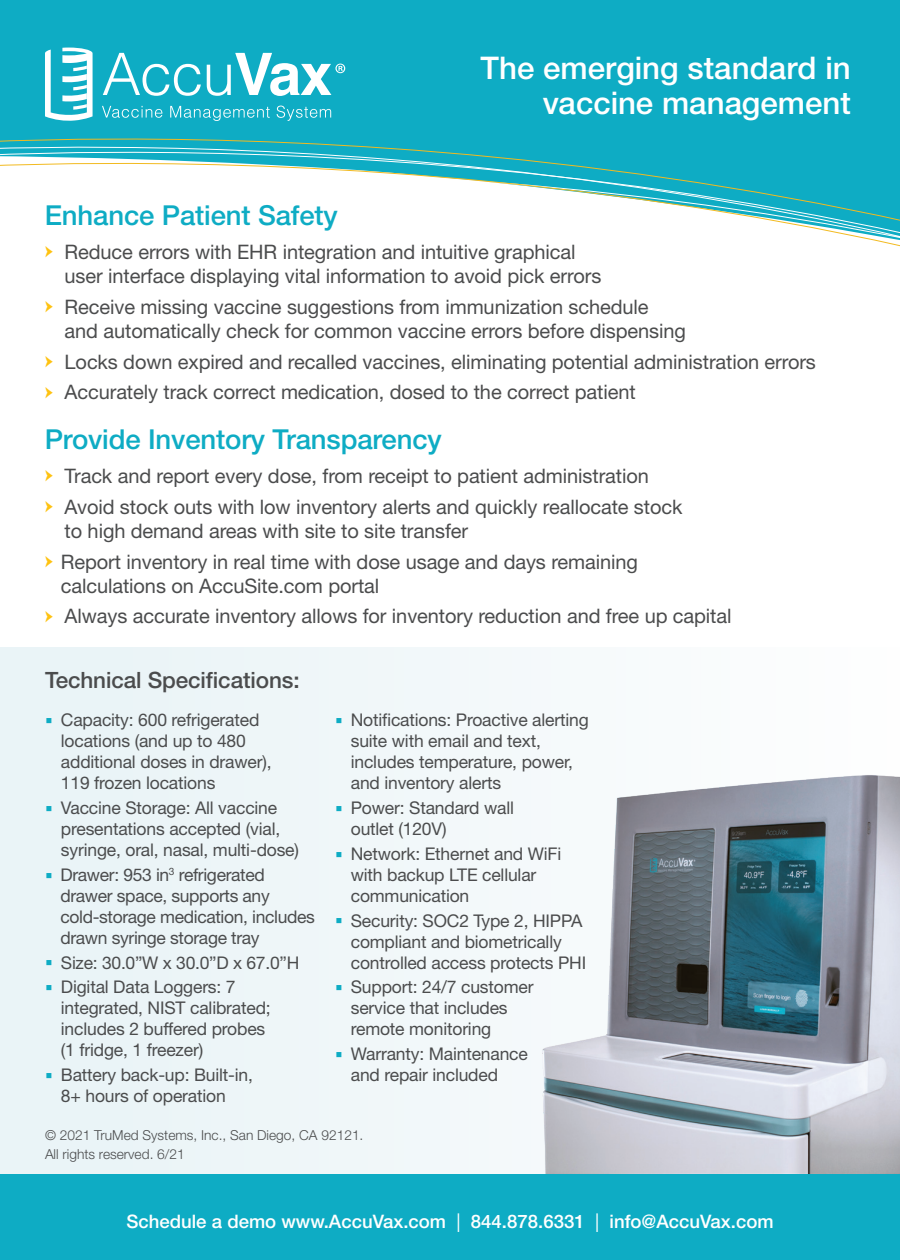
<style>
.page{position:relative;width:900px;height:1260px;background:#fff}
.page>*{position:absolute;margin:0;border:0;box-sizing:border-box;transform-origin:0 0}
.head{font:500 31.25px/35.5px "Helvetica Neue LT Std";color:#fff;text-align:right}
.Headline{font:500 27.5px "Helvetica Neue LT Std";letter-spacing:-.005em;color:#0eacc4}
.Headline-2{font:500 22.5px "Helvetica Neue LT Std";letter-spacing:-.005em;color:#4b4c4d}
.Bullet{font:20px/24px "Helvetica Neue LT Std";letter-spacing:-.005em;color:#4b4c4d}
.t1{font:500 18.5px "Helvetica Neue LT Std";color:#fff}
.Bullet-2{font:17.5px/21px "Helvetica Neue LT Std";letter-spacing:-.01em;color:#4b4c4d}
.t2{font:300 13.75px/18.5px "Helvetica Neue LT Std";color:#4b4c4d}
.s1{font-family:"Minion Pro";font-weight:700;font-stretch:condensed;color:#fec210}
.s2{font-family:"Minion Pro";color:#0eacc4}
.s3{font-weight:400}
</style>
<div class="page">
<div style="left:0;top:647px;width:900px;height:545px;background:#eaf4f7"></div>
<img style="left:531px;top:751px;width:369px;height:423px">
<div style="left:0;top:0;width:900px;height:78px;background:#0eacc4"></div>
<div style="left:0;top:78px;width:900px;height:13px;background:#0eacc4"></div>
<div style="left:0;top:91px;width:900px;height:11px;background:#0eacc4"></div>
<svg style="left:0;top:102px;width:900px;height:145px"></svg>
<svg style="left:102px;top:106px;width:60px;height:12px"></svg>
<svg style="left:170px;top:106px;width:100px;height:15px"></svg>
<svg style="left:277px;top:106px;width:54px;height:15px"></svg>
<svg style="left:103px;top:53px;width:98px;height:43px"></svg>
<svg style="left:207px;top:53px;width:138px;height:43px"></svg>
<svg style="left:45px;top:48px;width:48px;height:73px"></svg>
<div style="left:0;top:1175px;width:900px;height:85px;background:#0eacc4"></div>
<p class="head" style="left:481px;top:50px;width:372px">The emerging standard in vaccine management</p>
<p class="Headline" style="left:45px;top:198px;width:295px">Enhance Patient Safety</p>
<p class="Bullet" style="left:65px;top:240px;width:538px;text-indent:-20px"><span class="s1">→</span> Reduce errors with EHR integration and intuitive graphical user interface displaying vital information to avoid pick errors</p>
<p class="Bullet" style="left:65px;top:294px;width:623px;text-indent:-20px"><span class="s1">→</span> Receive missing vaccine suggestions from immunization schedule and automatically check for common vaccine errors before dispensing</p>
<p class="Bullet" style="left:45px;top:349px;width:773px"><span class="s1">→</span> Locks down expired and recalled vaccines, eliminating potential administration errors</p>
<p class="Bullet" style="left:45px;top:380px;width:592px"><span class="s1">→</span> Accurately track correct medication, dosed to the correct patient</p>
<p class="Headline" style="left:45px;top:422px;width:399px">Provide Inventory Transparency</p>
<p class="Bullet" style="left:45px;top:464px;width:606px"><span class="s1">→</span> Track and report every dose, from receipt to patient administration</p>
<p class="Bullet" style="left:65px;top:494px;width:619px;text-indent:-20px"><span class="s1">→</span> Avoid stock outs with low inventory alerts and quickly reallocate stock to high demand areas with site to site transfer</p>
<p class="Bullet" style="left:61px;top:549px;width:579px;text-indent:-16px"><span class="s1">→</span> Report inventory in real time with dose usage and days remaining calculations on AccuSite.com portal</p>
<p class="Bullet" style="left:45px;top:604px;width:688px"><span class="s1">→</span> Always accurate inventory allows for inventory reduction and free up capital</p>
<p class="Headline-2" style="left:45px;top:667px;width:256px">Technical Specifications:</p>
<p class="Bullet-2" style="left:61px;top:709px;width:212px;text-indent:-15px"><span class="s2">■</span> Capacity: 600 refrigerated locations (and up to 480 additional doses in drawer),<br>119 frozen locations</p>
<p class="Bullet-2" style="left:61px;top:797px;width:240px;text-indent:-15px"><span class="s2">■</span> Vaccine Storage: All vaccine presentations accepted (vial, syringe, oral, nasal, multi-dose)</p>
<p class="Bullet-2" style="left:60px;top:864px;width:256px;text-indent:-15px"><span class="s2">■</span> Drawer: 953 in<sup>3</sup> refrigerated drawer space, supports any cold-storage medication, includes drawn syringe storage tray</p>
<p class="Bullet-2" style="left:46px;top:952px;width:255px"><span class="s2">■</span> Size: 30.0”W x 30.0”D x 67.0”H</p>
<p class="Bullet-2" style="left:61px;top:976px;width:211px;text-indent:-15px"><span class="s2">■</span> Digital Data Loggers: 7 integrated, NIST calibrated; includes 2 buffered probes (1 fridge, 1 freezer)</p>
<p class="Bullet-2" style="left:61px;top:1064px;width:194px;text-indent:-15px"><span class="s2">■</span> Battery back-up: Built-in,<br>8+ hours of operation</p>
<p class="Bullet-2" style="left:351px;top:709px;width:239px;text-indent:-15px"><span class="s2">■</span> Notifications: Proactive alerting suite with email and text, includes temperature, power, and inventory alerts</p>
<p class="Bullet-2" style="left:351px;top:797px;width:165px;text-indent:-15px"><span class="s2">■</span> Power: Standard wall outlet (120V)</p>
<p class="Bullet-2" style="left:351px;top:843px;width:212px;text-indent:-15px"><span class="s2">■</span> Network: Ethernet and WiFi with backup LTE cellular communication</p>
<p class="Bullet-2" style="left:351px;top:910px;width:237px;text-indent:-15px"><span class="s2">■</span> Security: SOC2 Type 2, HIPPA compliant and biometrically controlled access protects PHI</p>
<p class="Bullet-2" style="left:351px;top:976px;width:184px;text-indent:-15px"><span class="s2">■</span> Support: 24/7 customer service that includes remote monitoring</p>
<p class="Bullet-2" style="left:351px;top:1043px;width:179px;text-indent:-15px"><span class="s2">■</span> Warranty: Maintenance and repair included</p>
<p class="t2" style="left:45px;top:1126px;width:320px">© 2021 TruMed Systems, Inc., San Diego, CA 92121.<br>All rights reserved. 6/21</p>
<p class="t1" style="left:126px;top:1211px;width:649px">Schedule a demo www.AccuVax.com <span class="s3">|</span> 844.878.6331 <span class="s3">|</span> info@AccuVax.com</p>
</div>
